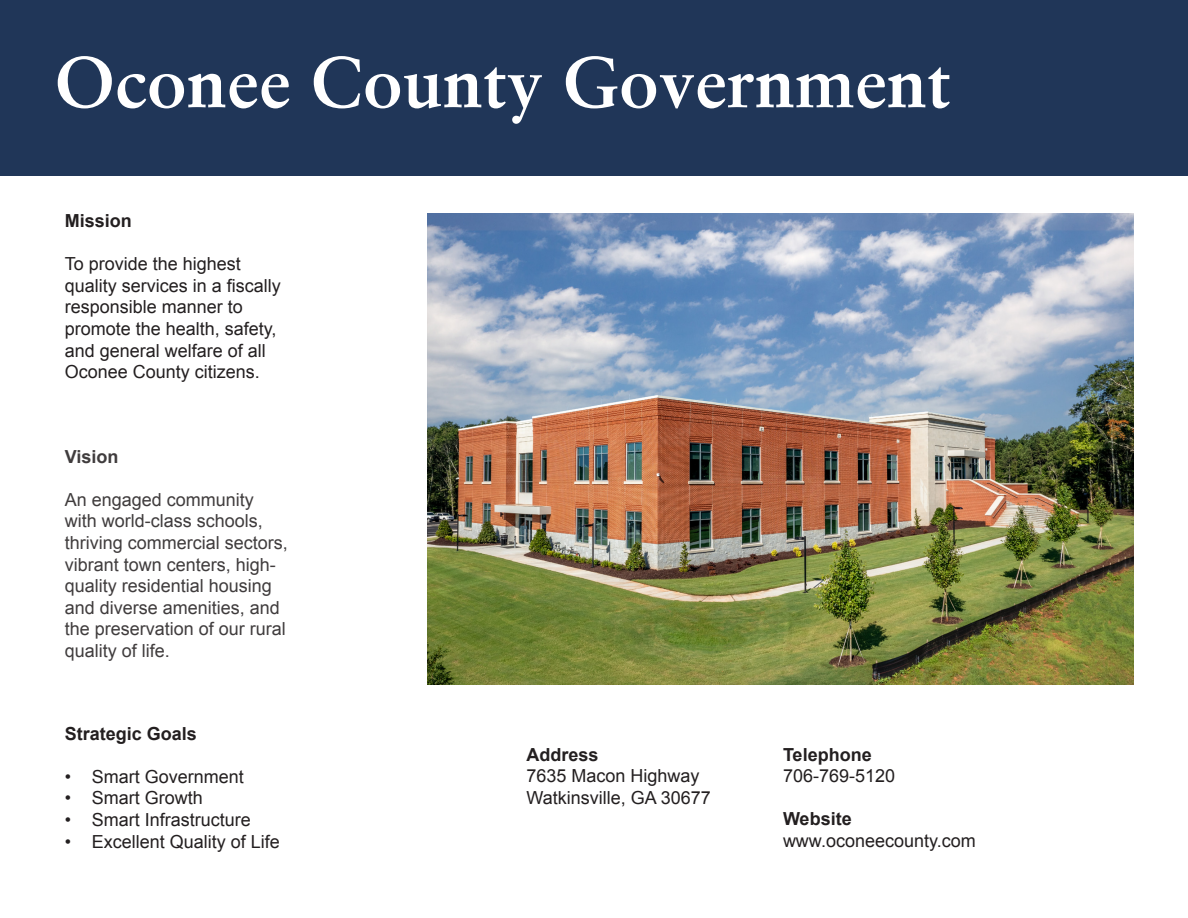
<style>
.page{position:relative;width:1188px;height:918px;background:#fff}
.page>*{position:absolute;margin:0;border:0;box-sizing:border-box;transform-origin:0 0}
.t1{font:700 72px "Sabon LT Pro";color:#fff}
.t2{font:18px/21.6px "Arial";color:#231f20}
.t3{font:700 18px "Arial";color:#231f20}
</style>
<div class="page">
<div style="left:0;top:0;width:1188px;height:176px;background:#203658"></div>
<img style="left:427px;top:214px;width:707px;height:471px">
<p class="t1" style="left:55px;top:37px;width:898px">Oconee County Government</p>
<p class="t3" style="left:65px;top:209px;width:69px">Mission</p>
<p class="t2" style="left:65px;top:253px;width:218px">To provide the highest quality services in a fiscally responsible manner to promote the health, safety, and general welfare of all<br>Oconee County citizens.</p>
<p class="t3" style="left:65px;top:444px;width:55px">Vision</p>
<p class="t2" style="left:65px;top:489px;width:225px">An engaged community with world-class schools, thriving commercial sectors, vibrant town centers, high&shy;quality residential housing and diverse amenities, and the preservation of our rural quality of life.</p>
<p class="t3" style="left:65px;top:721px;width:134px">Strategic Goals</p>
<p class="t2" style="left:65px;top:766px;width:181px">• Smart Government</p>
<p class="t2" style="left:65px;top:787px;width:140px">• Smart Growth</p>
<p class="t2" style="left:65px;top:809px;width:188px">• Smart Infrastructure</p>
<p class="t2" style="left:65px;top:831px;width:217px">• Excellent Quality of Life</p>
<p class="t3" style="left:526px;top:743px;width:74px">Address</p>
<p class="t2" style="left:526px;top:765px;width:175px">7635 Macon Highway</p>
<p class="t2" style="left:526px;top:787px;width:186px">Watkinsville, GA 30677</p>
<p class="t3" style="left:783px;top:743px;width:90px">Telephone</p>
<p class="t2" style="left:783px;top:765px;width:114px">706-769-5120</p>
<p class="t3" style="left:783px;top:807px;width:70px">Website</p>
<p class="t2" style="left:783px;top:830px;width:194px">www.oconeecounty.com</p>
</div>
